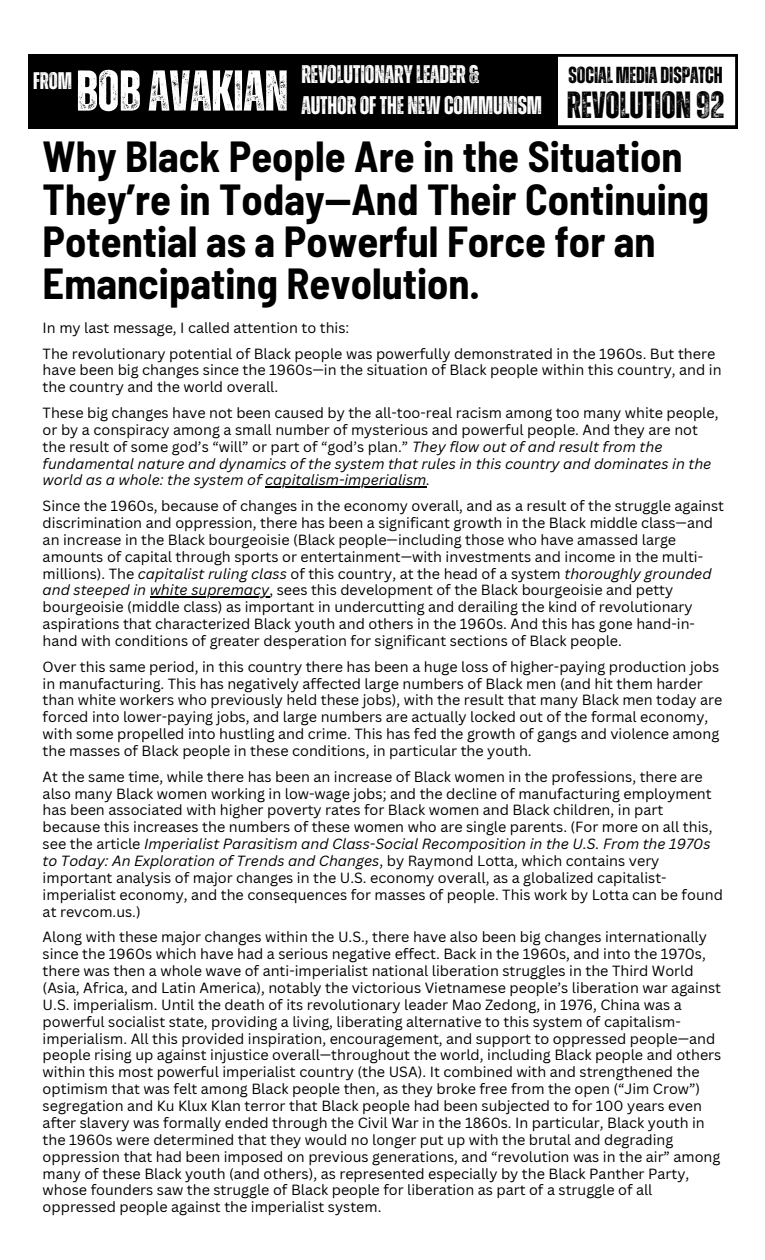
<style>
.page{position:relative;width:765px;height:1260px;background:#fff}
.page>*{position:absolute;margin:0;border:0;box-sizing:border-box;transform-origin:0 0}
.t1{font:700 57.38px "Zuume Rough";letter-spacing:-.005em;color:#fff}
.t2{font:700 semi-condensed 42.5px/42.2px "Barlow";color:#000}
.t3{font:700 37.88px "Zuume Rough";letter-spacing:-.005em;color:#000}
.t4{font:700 25.5px/31.2px "Zuume Rough";letter-spacing:-.005em;color:#fff}
.t5{font:700 24px "Zuume Rough";color:#fff}
.t6{font:700 23.12px "Zuume Rough";letter-spacing:-.005em;color:#000}
.t7{font:14.38px/16.9px "Canva Sans";color:#000}
.s1{font-style:italic}
</style>
<div class="page">
<svg style="left:558px;top:54px;width:180px;height:74px"></svg>
<div style="left:28px;top:54px;width:530px;height:74px;background:#000"></div>
<hr style="left:265px;top:487px;width:162px;height:1px;background:#000">
<hr style="left:150px;top:597px;width:119px;height:1px;background:#000">
<h3 class="t4" style="left:301px;top:59px;width:242px">REVOLUTIONARYLEADER&amp;<br>AUTHOROFTHE NEWCOMMUNISM</h3>
<h3 class="t5" style="left:33px;top:69px;width:40px">FROM</h3>
<h3 class="t1" style="left:76px;top:65px;width:214px">BOBAVAKIAN</h3>
<h2 class="t6" style="left:568px;top:64px;width:156px">SOCIALMEDIADISPATCH</h2>
<h2 class="t3" style="left:567px;top:87px;width:159px">REVOLUTION 92</h2>
<h1 class="t2" style="left:43px;top:134px;width:668px">Why Black People Are in the Situation They’re in Today—And Their Continuing Potential as a Powerful Force for an Emancipating Revolution.</h1>
<p class="t7" style="left:43px;top:319px;width:308px">In my last message, I called attention to this:</p>
<p class="t7" style="left:43px;top:345px;width:680px">The revolutionary potential of Black people was powerfully demonstrated in the 1960s. But there have been big changes since the 1960s—in the situation of Black people within this country, and in the country and the world overall.</p>
<p class="t7" style="left:43px;top:404px;width:677px">These big changes have not been caused by the all-too-real racism among too many white people, or by a conspiracy among a small number of mysterious and powerful people. And they are not the result of some god’s “will” or part of “god’s plan.” <span class="s1">They flow out of and result from the fundamental nature and dynamics of the system that rules in this country and dominates in the world as a whole: the system of capitalism-imperialism.</span></p>
<p class="t7" style="left:43px;top:497px;width:683px">Since the 1960s, because of changes in the economy overall, and as a result of the struggle against discrimination and oppression, there has been a significant growth in the Black middle class—and an increase in the Black bourgeoisie (Black people—including those who have amassed large amounts of capital through sports or entertainment—with investments and income in the multi&shy;millions). The <span class="s1">capitalist ruling class</span> of this country, at the head of a system <span class="s1">thoroughly grounded</span></p>
<p class="t7" style="left:43px;top:581px;width:632px"><span class="s1">and steeped in white supremacy</span>, sees this development of the Black bourgeoisie and petty</p>
<p class="t7" style="left:43px;top:598px;width:654px">bourgeoisie (middle class) as important in undercutting and derailing the kind of revolutionary aspirations that characterized Black youth and others in the 1960s. And this has gone hand-in&shy;hand with conditions of greater desperation for significant sections of Black people.</p>
<p class="t7" style="left:43px;top:658px;width:681px">Over this same period, in this country there has been a huge loss of higher-paying production jobs in manufacturing. This has negatively affected large numbers of Black men (and hit them harder than white workers who previously held these jobs), with the result that many Black men today are forced into lower-paying jobs, and large numbers are actually locked out of the formal economy, with some propelled into hustling and crime. This has fed the growth of gangs and violence among the masses of Black people in these conditions, in particular the youth.</p>
<p class="t7" style="left:43px;top:768px;width:671px">At the same time, while there has been an increase of Black women in the professions, there are also many Black women working in low-wage jobs; and the decline of manufacturing employment has been associated with higher poverty rates for Black women and Black children, in part</p>
<p class="t7" style="left:43px;top:818px;width:682px">because this increases the numbers of these women who are single parents. (For more on all this, see the article <span class="s1">Imperialist Parasitism and Class-Social Recomposition in the U.S. From the 1970s to Today: An Exploration of Trends and Changes</span>, by Raymond Lotta, which contains very important analysis of major changes in the U.S. economy overall, as a globalized capitalist&shy;imperialist economy, and the consequences for masses of people. This work by Lotta can be found at revcom.us.)</p>
<p class="t7" style="left:43px;top:928px;width:680px">Along with these major changes within the U.S., there have also been big changes internationally since the 1960s which have had a serious negative effect. Back in the 1960s, and into the 1970s, there was then a whole wave of anti-imperialist national liberation struggles in the Third World (Asia, Africa, and Latin America), notably the victorious Vietnamese people’s liberation war against U.S. imperialism. Until the death of its revolutionary leader Mao Zedong, in 1976, China was a powerful socialist state, providing a living, liberating alternative to this system of capitalism&shy;imperialism. All this provided inspiration, encouragement, and support to oppressed people—and people rising up against injustice overall—throughout the world, including Black people and others within this most powerful imperialist country (the USA). It combined with and strengthened the optimism that was felt among Black people then, as they broke free from the open (“Jim Crow”) segregation and Ku Klux Klan terror that Black people had been subjected to for 100 years even after slavery was formally ended through the Civil War in the 1860s. In particular, Black youth in the 1960s were determined that they would no longer put up with the brutal and degrading oppression that had been imposed on previous generations, and “revolution was in the air” among many of these Black youth (and others), as represented especially by the Black Panther Party, whose founders saw the struggle of Black people for liberation as part of a struggle of all oppressed people against the imperialist system.</p>
</div>
